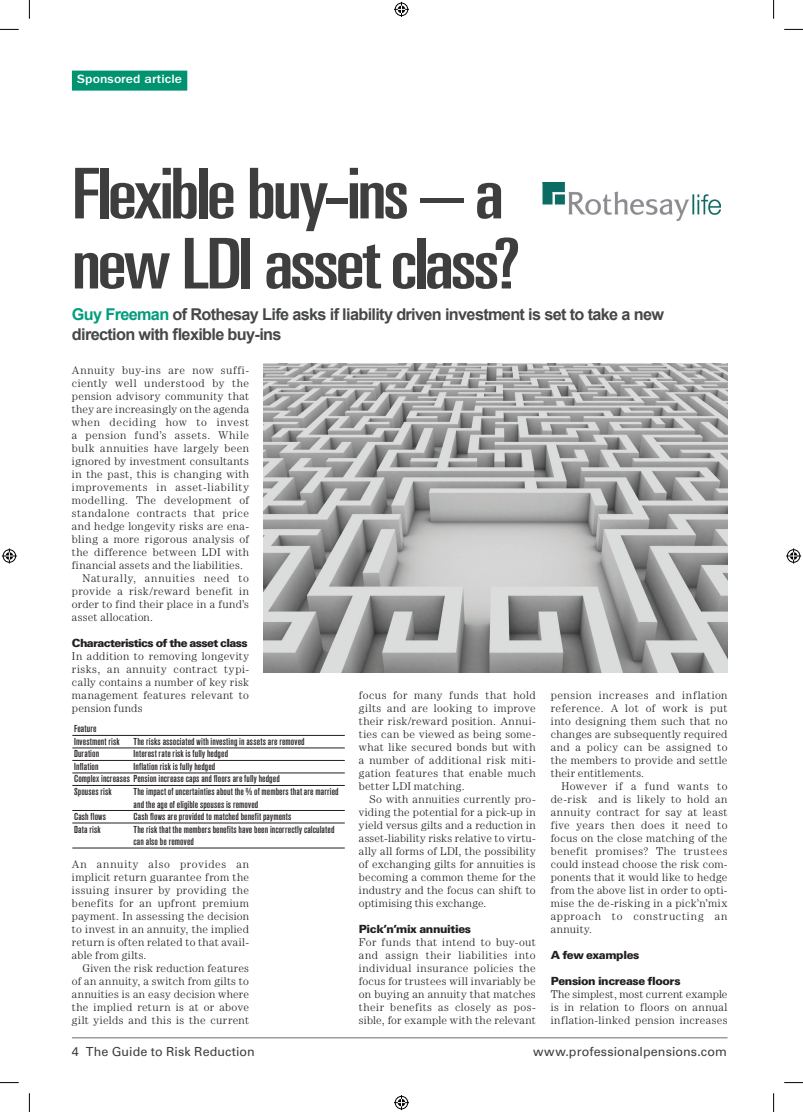
<style>
.page{position:relative;width:803px;height:1112px;background:#fff}
.page>*{position:absolute;margin:0;border:0;box-sizing:border-box;transform-origin:0 0}
.t1{font:ultra-condensed 70px/70px "Univers LT Std";letter-spacing:-.04em;color:#3e3e3f;scale:1.25 1}
.t2{font:700 16.25px/20px "Arial";letter-spacing:-.04em;color:#464748}
.t3{font:12.5px "Univers LT Std";letter-spacing:.005em;color:#3e3e3f}
.t4{font:500 12.5px "ITC Franklin Gothic Std";letter-spacing:.005em;color:#fff;scale:1.1 1}
.t5{font:300 11.25px/13px "Century Std";letter-spacing:.035em;color:#231f20}
.t6{font:300 11.25px "Century Std";letter-spacing:.015em;color:#231f20}
.t7{font:300 11.25px "Century Std";letter-spacing:.01em;color:#231f20}
.t8{font:300 11.25px "Century Std";letter-spacing:.06em;color:#231f20}
.t9{font:300 11.25px "Century Std";letter-spacing:.07em;color:#231f20}
.t10{font:300 11.25px "Century Std";letter-spacing:.065em;color:#231f20}
.t11{font:300 11.25px "Century Std";letter-spacing:.055em;color:#231f20}
.t12{font:900 11.25px "Univers LT Std";letter-spacing:-.035em;color:#231f20}
.t13{font:500 condensed 10px/12.5px "Akzidenz Grotesk BE";letter-spacing:.01em;color:#231f20;scale:1.1 1}
.s1{color:#019d7e}
.s2{font-family:"Univers LT Std";font-weight:900}
</style>
<div class="page">
<div style="left:72px;top:71px;width:115px;height:20px;background:#009370"></div>
<hr style="left:72px;top:1037px;width:655px;height:1px;background:#6c6d70">
<img style="left:543px;top:182px;width:178px;height:38px">
<img style="left:263px;top:364px;width:464px;height:308px">
<hr style="left:72px;top:735px;width:273px;height:1px;background:#231f20">
<hr style="left:72px;top:747px;width:273px;height:1px;background:#231f20">
<hr style="left:72px;top:760px;width:273px;height:1px;background:#231f20">
<hr style="left:72px;top:772px;width:273px;height:1px;background:#231f20">
<hr style="left:72px;top:785px;width:273px;height:1px;background:#231f20">
<hr style="left:72px;top:810px;width:273px;height:1px;background:#231f20">
<hr style="left:72px;top:822px;width:273px;height:1px;background:#231f20">
<hr style="left:72px;top:847px;width:273px;height:1px;background:#231f20">
<svg style="left:0;top:29px;width:19px;height:1px"></svg>
<svg style="left:784px;top:29px;width:19px;height:1px"></svg>
<svg style="left:0;top:1082px;width:19px;height:1px"></svg>
<svg style="left:784px;top:1082px;width:19px;height:1px"></svg>
<svg style="left:29px;top:0;width:1px;height:19px"></svg>
<svg style="left:29px;top:1093px;width:1px;height:18px"></svg>
<svg style="left:773px;top:0;width:1px;height:19px"></svg>
<svg style="left:773px;top:1093px;width:1px;height:18px"></svg>
<svg style="left:394px;top:2px;width:15px;height:15px"></svg>
<svg style="left:394px;top:1095px;width:15px;height:14px"></svg>
<svg style="left:2px;top:548px;width:15px;height:15px"></svg>
<svg style="left:786px;top:548px;width:15px;height:15px"></svg>
<p class="t4" style="left:77px;top:72px;width:97px">Sponsored article</p>
<p class="t1" style="left:72px;top:158px;width:360px">Flexible buy-ins – a new LDI asset class?</p>
<p class="t2" style="left:72px;top:304px;width:594px"><span class="s1">Guy Freeman</span> of Rothesay Life asks if liability driven investment is set to take a new direction with flexible buy-ins</p>
<p class="t10" style="left:72px;top:363px;width:179px">Annuity buy-ins are now suffi-</p>
<p class="t5" style="left:72px;top:376px;width:179px">ciently well understood by the</p>
<p class="t5" style="left:72px;top:389px;width:179px">pension advisory community that</p>
<p class="t5" style="left:72px;top:402px;width:179px">they are increasingly on the agenda</p>
<p class="t8" style="left:72px;top:415px;width:179px">when deciding how to invest</p>
<p class="t11" style="left:72px;top:428px;width:179px">a pension fund’s assets. While</p>
<p class="t5" style="left:72px;top:441px;width:179px">bulk annuities have largely been</p>
<p class="t5" style="left:72px;top:454px;width:179px">ignored by investment consultants</p>
<p class="t5" style="left:72px;top:467px;width:179px">in the past, this is changing with</p>
<p class="t5" style="left:72px;top:480px;width:179px">improvements in asset-liability</p>
<p class="t5" style="left:72px;top:493px;width:179px">modelling. The development of</p>
<p class="t5" style="left:72px;top:506px;width:179px">standalone contracts that price</p>
<p class="t5" style="left:72px;top:519px;width:179px">and hedge longevity risks are ena-</p>
<p class="t5" style="left:72px;top:532px;width:179px">bling a more rigorous analysis of</p>
<p class="t5" style="left:72px;top:545px;width:179px">the difference between LDI with</p>
<p class="t5" style="left:72px;top:558px;width:172px">financial assets and the liabilities.</p>
<p class="t8" style="left:83px;top:571px;width:168px">Naturally, annuities need to</p>
<p class="t5" style="left:72px;top:584px;width:179px">provide a risk/reward benefit in</p>
<p class="t5" style="left:72px;top:597px;width:179px">order to find their place in a fund’s</p>
<p class="t5" style="left:72px;top:610px;width:83px">asset allocation.</p>
<p class="t5" style="left:72px;top:636px;width:179px;text-align:justify"><span class="s2">Characteristics of the asset class </span>In addition to removing longevity risks, an annuity contract typi&shy;cally contains a number of key risk management features relevant to pension funds</p>
<p class="t13" style="left:74px;top:722px;width:43px">Feature<br>Investment risk</p>
<p class="t13" style="left:134px;top:735px;width:157px">The risks associated with investing in assets are removed</p>
<p class="t13" style="left:74px;top:747px;width:24px">Duration</p>
<p class="t13" style="left:134px;top:747px;width:87px">Interest rate risk is fully hedged</p>
<p class="t13" style="left:74px;top:760px;width:24px">Inflation</p>
<p class="t13" style="left:74px;top:760px;width:188px;text-indent:59px">Inflation risk is fully hedged<br>Complex increases Pension increase caps and floors are fully hedged<br>Spouses risk</p>
<p class="t13" style="left:134px;top:785px;width:188px">The impact of uncertainties about the % of members that are married and the age of eligible spouses is removed</p>
<p class="t13" style="left:74px;top:810px;width:31px">Cash flows</p>
<p class="t13" style="left:134px;top:810px;width:145px">Cash flows are provided to matched benefit payments</p>
<p class="t13" style="left:74px;top:822px;width:26px">Data risk</p>
<p class="t13" style="left:134px;top:822px;width:184px">The risk that the members benefits have been incorrectly calculated can also be removed</p>
<p class="t9" style="left:72px;top:857px;width:179px">An annuity also provides an</p>
<p class="t5" style="left:72px;top:870px;width:179px">implicit return guarantee from the</p>
<p class="t5" style="left:72px;top:883px;width:179px">issuing insurer by providing the</p>
<p class="t5" style="left:72px;top:896px;width:179px">benefits for an upfront premium</p>
<p class="t5" style="left:72px;top:909px;width:179px">payment. In assessing the decision</p>
<p class="t5" style="left:72px;top:922px;width:179px">to invest in an annuity, the implied</p>
<p class="t5" style="left:72px;top:935px;width:179px">return is often related to that avail-</p>
<p class="t5" style="left:72px;top:948px;width:76px">able from gilts.</p>
<p class="t5" style="left:83px;top:961px;width:168px">Given the risk reduction features</p>
<p class="t5" style="left:72px;top:974px;width:179px">of an annuity, a switch from gilts to</p>
<p class="t5" style="left:72px;top:987px;width:179px">annuities is an easy decision where</p>
<p class="t5" style="left:72px;top:1000px;width:179px">the implied return is at or above</p>
<p class="t5" style="left:72px;top:1013px;width:179px">gilt yields and this is the current</p>
<p class="t5" style="left:359px;top:688px;width:178px">focus for many funds that hold</p>
<p class="t5" style="left:359px;top:701px;width:178px">gilts and are looking to improve</p>
<p class="t5" style="left:359px;top:714px;width:178px">their risk/reward position. Annui-</p>
<p class="t5" style="left:359px;top:727px;width:178px">ties can be viewed as being some-</p>
<p class="t5" style="left:359px;top:740px;width:178px">what like secured bonds but with</p>
<p class="t5" style="left:359px;top:753px;width:178px">a number of additional risk miti-</p>
<p class="t5" style="left:359px;top:766px;width:178px">gation features that enable much</p>
<p class="t5" style="left:359px;top:779px;width:107px">better LDI matching.</p>
<p class="t5" style="left:370px;top:792px;width:168px">So with annuities currently pro-</p>
<p class="t6" style="left:359px;top:805px;width:178px">viding the potential for a pick-up in</p>
<p class="t7" style="left:359px;top:818px;width:178px">yield versus gilts and a reduction in</p>
<p class="t5" style="left:359px;top:831px;width:178px">asset-liability risks relative to virtu-</p>
<p class="t5" style="left:359px;top:844px;width:178px">ally all forms of LDI, the possibility</p>
<p class="t5" style="left:359px;top:857px;width:178px">of exchanging gilts for annuities is</p>
<p class="t7" style="left:359px;top:870px;width:178px">becoming a common theme for the</p>
<p class="t5" style="left:359px;top:883px;width:178px">industry and the focus can shift to</p>
<p class="t5" style="left:359px;top:896px;width:129px">optimising this exchange.</p>
<p class="t5" style="left:359px;top:922px;width:178px"><span class="s2">Pick’n’mix annuities<br></span>For funds that intend to buy-out and assign their liabilities into individual insurance policies the focus for trustees will invariably be on buying an annuity that matches their benefits as closely as pos&shy;sible, for example with the relevant</p>
<p class="t5" style="left:551px;top:688px;width:178px">pension increases and inflation</p>
<p class="t5" style="left:551px;top:701px;width:178px">reference. A lot of work is put</p>
<p class="t5" style="left:551px;top:714px;width:178px">into designing them such that no</p>
<p class="t5" style="left:551px;top:727px;width:178px">changes are subsequently required</p>
<p class="t5" style="left:551px;top:740px;width:178px">and a policy can be assigned to</p>
<p class="t5" style="left:551px;top:753px;width:178px">the members to provide and settle</p>
<p class="t6" style="left:551px;top:766px;width:95px">their entitlements.</p>
<p class="t5" style="left:561px;top:779px;width:168px">However if a fund wants to</p>
<p class="t5" style="left:551px;top:792px;width:178px">de-risk and is likely to hold an</p>
<p class="t5" style="left:551px;top:805px;width:178px">annuity contract for say at least</p>
<p class="t5" style="left:551px;top:818px;width:178px">five years then does it need to</p>
<p class="t5" style="left:551px;top:831px;width:178px">focus on the close matching of the</p>
<p class="t5" style="left:551px;top:844px;width:178px">benefit promises? The trustees</p>
<p class="t5" style="left:551px;top:857px;width:178px">could instead choose the risk com-</p>
<p class="t6" style="left:551px;top:870px;width:178px">ponents that it would like to hedge</p>
<p class="t5" style="left:551px;top:883px;width:178px">from the above list in order to opti-</p>
<p class="t5" style="left:551px;top:896px;width:178px">mise the de-risking in a pick’n’mix</p>
<p class="t9" style="left:551px;top:909px;width:178px">approach to constructing an</p>
<p class="t5" style="left:551px;top:922px;width:43px">annuity.</p>
<p class="t12" style="left:551px;top:947px;width:90px">A few examples</p>
<p class="t5" style="left:551px;top:974px;width:178px"><span class="s2">Pension increase floors<br></span>The simplest, most current example is in relation to floors on annual inflation-linked pension increases</p>
<p class="t3" style="left:72px;top:1044px;width:184px">4 The Guide to Risk Reduction</p>
<p class="t3" style="left:533px;top:1044px;width:195px">www.professionalpensions.com</p>
</div>
